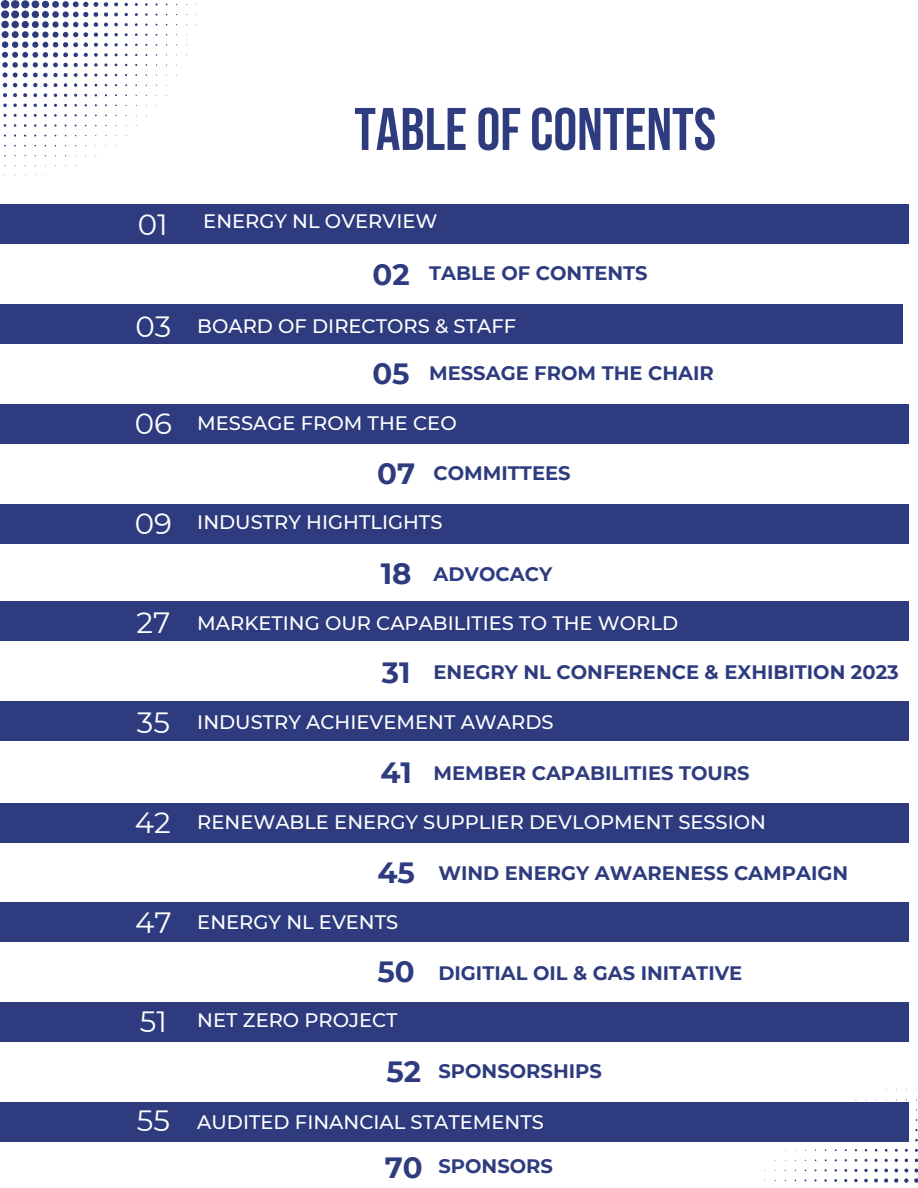
<style>
.page{position:relative;width:918px;height:1188px;background:#fff}
.page>*{position:absolute;margin:0;border:0;box-sizing:border-box;transform-origin:0 0}
.t1{font:60px "Bebas Neue Cyrillic";color:#2e3c7f}
.t2{font:29.25px "Montserrat";color:#fff}
.t3{font:700 29.25px "Montserrat";color:#2e3c7f}
.t4{font:500 19.5px "Montserrat";color:#fff}
.t5{font:700 19.5px "Montserrat";color:#2e3c7f}
</style>
<div class="page">
<div style="left:0;top:204px;width:908px;height:40px;background:#2e3c7f"></div>
<svg style="left:73px;top:53px;width:5px;height:4px"></svg>
<svg style="left:104px;top:2px;width:4px;height:15px"></svg>
<svg style="left:73px;top:63px;width:5px;height:4px"></svg>
<svg style="left:84px;top:53px;width:4px;height:4px"></svg>
<svg style="left:104px;top:23px;width:4px;height:4px"></svg>
<svg style="left:3px;top:93px;width:4px;height:4px"></svg>
<svg style="left:73px;top:1px;width:25px;height:46px"></svg>
<svg style="left:13px;top:93px;width:4px;height:4px"></svg>
<svg style="left:114px;top:2px;width:4px;height:4px"></svg>
<svg style="left:23px;top:93px;width:4px;height:4px"></svg>
<svg style="left:104px;top:33px;width:4px;height:4px"></svg>
<svg style="left:84px;top:63px;width:4px;height:4px"></svg>
<svg style="left:33px;top:93px;width:4px;height:4px"></svg>
<svg style="left:114px;top:13px;width:4px;height:3px"></svg>
<svg style="left:94px;top:53px;width:4px;height:4px"></svg>
<svg style="left:74px;top:73px;width:4px;height:4px"></svg>
<svg style="left:44px;top:93px;width:3px;height:4px"></svg>
<svg style="left:0;top:0;width:69px;height:87px"></svg>
<svg style="left:114px;top:23px;width:4px;height:4px"></svg>
<svg style="left:104px;top:43px;width:4px;height:4px"></svg>
<svg style="left:3px;top:103px;width:4px;height:4px"></svg>
<svg style="left:94px;top:63px;width:4px;height:4px"></svg>
<svg style="left:114px;top:33px;width:4px;height:3px"></svg>
<svg style="left:13px;top:104px;width:4px;height:3px"></svg>
<svg style="left:84px;top:73px;width:4px;height:4px"></svg>
<svg style="left:23px;top:104px;width:4px;height:3px"></svg>
<svg style="left:104px;top:53px;width:4px;height:4px"></svg>
<svg style="left:74px;top:83px;width:3px;height:4px"></svg>
<svg style="left:114px;top:43px;width:4px;height:3px"></svg>
<svg style="left:104px;top:63px;width:4px;height:4px"></svg>
<svg style="left:3px;top:114px;width:4px;height:3px"></svg>
<svg style="left:894px;top:1178px;width:4px;height:5px"></svg>
<svg style="left:884px;top:1178px;width:4px;height:5px"></svg>
<svg style="left:904px;top:1169px;width:14px;height:14px"></svg>
<svg style="left:874px;top:1179px;width:4px;height:3px"></svg>
<svg style="left:894px;top:1169px;width:4px;height:3px"></svg>
<svg style="left:884px;top:1169px;width:4px;height:3px"></svg>
<svg style="left:864px;top:1179px;width:4px;height:3px"></svg>
<svg style="left:874px;top:1169px;width:4px;height:3px"></svg>
<svg style="left:854px;top:1179px;width:4px;height:3px"></svg>
<svg style="left:864px;top:1169px;width:4px;height:3px"></svg>
<div style="left:0;top:304px;width:903px;height:40px;background:#2e3c7f"></div>
<div style="left:0;top:404px;width:908px;height:40px;background:#2e3c7f"></div>
<div style="left:0;top:504px;width:908px;height:40px;background:#2e3c7f"></div>
<div style="left:0;top:601px;width:908px;height:40px;background:#2e3c7f"></div>
<div style="left:0;top:701px;width:908px;height:40px;background:#2e3c7f"></div>
<div style="left:0;top:803px;width:908px;height:40px;background:#2e3c7f"></div>
<div style="left:0;top:902px;width:908px;height:40px;background:#2e3c7f"></div>
<div style="left:0;top:1002px;width:908px;height:40px;background:#2e3c7f"></div>
<div style="left:0;top:1102px;width:908px;height:40px;background:#2e3c7f"></div>
<h1 class="t2" style="left:138px;top:206px;width:31px">01</h1>
<p class="t1" style="left:354px;top:105px;width:363px">TABLEOFCONTENTS</p>
<p class="t4" style="left:203px;top:209px;width:236px">ENERGY NL OVERVIEW</p>
<p class="t5" style="left:429px;top:261px;width:220px">TABLE OF CONTENTS</p>
<p class="t3" style="left:373px;top:256px;width:39px">02</p>
<p class="t2" style="left:135px;top:309px;width:37px">03</p>
<p class="t4" style="left:197px;top:314px;width:320px">BOARD OF DIRECTORS &amp; STAFF</p>
<p class="t3" style="left:372px;top:356px;width:39px">05</p>
<p class="t5" style="left:429px;top:361px;width:286px">MESSAGE FROM THE CHAIR</p>
<p class="t2" style="left:135px;top:406px;width:39px">06</p>
<p class="t4" style="left:197px;top:411px;width:261px">MESSAGE FROM THE CEO</p>
<p class="t3" style="left:377px;top:456px;width:40px">07</p>
<p class="t5" style="left:434px;top:462px;width:139px">COMMITTEES</p>
<p class="t2" style="left:135px;top:505px;width:39px">09</p>
<p class="t4" style="left:197px;top:511px;width:247px">INDUSTRY HIGHTLIGHTS</p>
<p class="t3" style="left:381px;top:555px;width:32px">18</p>
<p class="t5" style="left:434px;top:562px;width:120px">ADVOCACY</p>
<p class="t2" style="left:136px;top:605px;width:35px">27</p>
<p class="t4" style="left:197px;top:611px;width:482px">MARKETING OUR CAPABILITIES TO THE WORLD</p>
<p class="t3" style="left:382px;top:655px;width:30px">31</p>
<p class="t5" style="left:434px;top:660px;width:467px">ENEGRY NL CONFERENCE &amp; EXHIBITION 2023</p>
<p class="t2" style="left:137px;top:705px;width:35px">35</p>
<p class="t4" style="left:197px;top:710px;width:358px">INDUSTRY ACHIEVEMENT AWARDS</p>
<p class="t3" style="left:380px;top:755px;width:33px">41</p>
<p class="t5" style="left:434px;top:762px;width:318px">MEMBER CAPABILITIES TOURS</p>
<p class="t2" style="left:135px;top:804px;width:37px">42</p>
<p class="t4" style="left:197px;top:810px;width:570px">RENEWABLE ENERGY SUPPLIER DEVLOPMENT SESSION</p>
<p class="t3" style="left:377px;top:854px;width:39px">45</p>
<p class="t5" style="left:438px;top:861px;width:411px">WIND ENERGY AWARENESS CAMPAIGN</p>
<p class="t2" style="left:135px;top:905px;width:38px">47</p>
<p class="t4" style="left:197px;top:910px;width:203px">ENERGY NL EVENTS</p>
<p class="t3" style="left:378px;top:954px;width:39px">50</p>
<p class="t5" style="left:438px;top:961px;width:305px">DIGITIAL OIL &amp; GAS INITATIVE</p>
<p class="t2" style="left:140px;top:1004px;width:29px">51</p>
<p class="t4" style="left:197px;top:1008px;width:202px">NET ZERO PROJECT</p>
<p class="t3" style="left:386px;top:1054px;width:36px">52</p>
<p class="t5" style="left:438px;top:1059px;width:165px">SPONSORSHIPS</p>
<p class="t2" style="left:137px;top:1103px;width:35px">55</p>
<p class="t4" style="left:197px;top:1110px;width:348px">AUDITED FINANCIAL STATEMENTS</p>
<p class="t3" style="left:385px;top:1150px;width:40px">70</p>
<p class="t5" style="left:438px;top:1155px;width:116px">SPONSORS</p>
</div>
